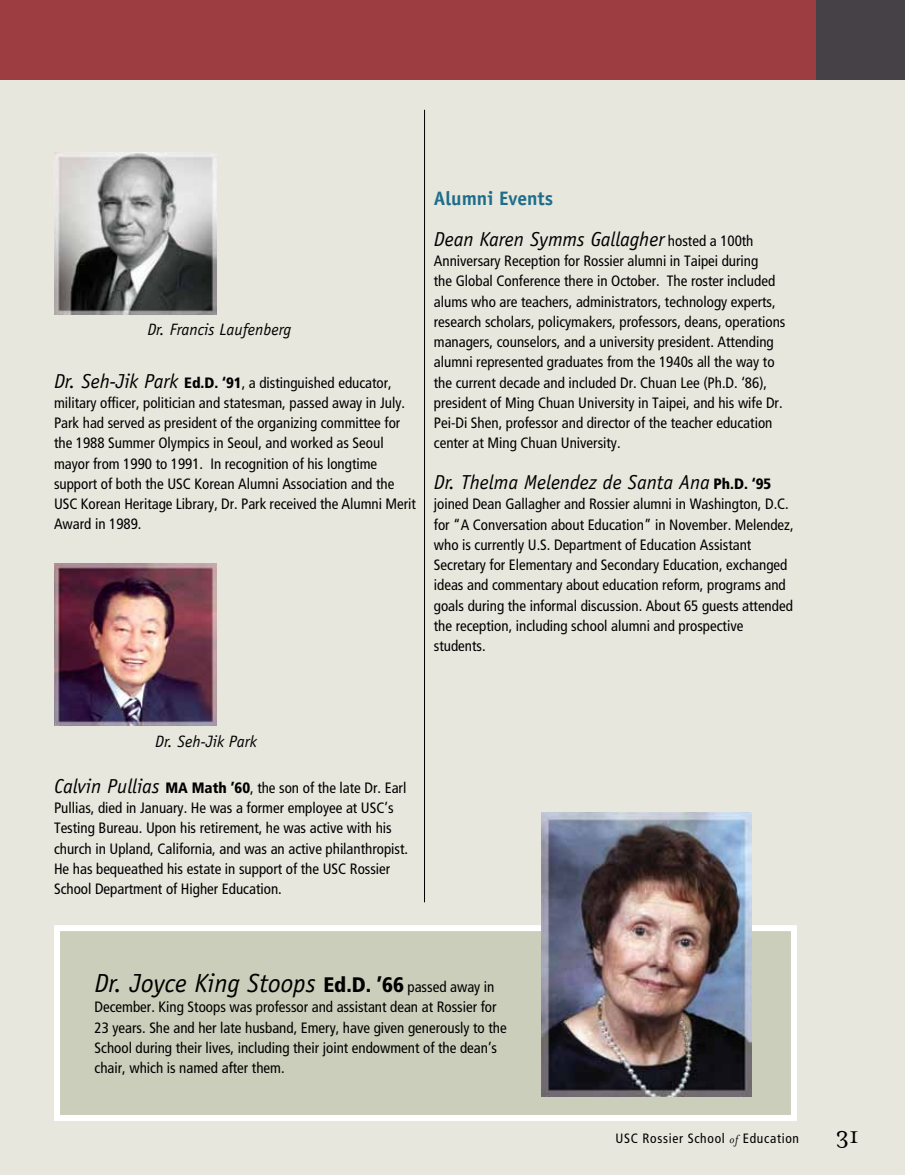
<style>
.page{position:relative;width:905px;height:1175px;background:#fff}
.page>*{position:absolute;margin:0;border:0;box-sizing:border-box;transform-origin:0 0}
.t1{font:27px "Mrs Eaves Roman";color:#000}
.t2{font:italic 26.25px "Officina Sans";color:#000}
.t3{font:italic 20.25px "Officina Sans";color:#000}
.t4{font:700 19.5px "Officina Sans";color:#1e6e8a}
.t5{font:italic 16.5px "Officina Sans";color:#000}
.t6{font:condensed 15px/20.2px "Frutiger";color:#000}
.t7{font:condensed 13.5px "Frutiger";letter-spacing:.05em;color:#000}
.s1{font-family:"Officina Sans";font-style:italic;font-stretch:normal;font-size:20.25px}
.s2{font-weight:900}
.s3{font-family:"Frutiger";font-style:normal;font-stretch:condensed;font-size:15px}
.s4{font-family:"Frutiger";font-weight:900;font-style:normal;font-stretch:condensed;font-size:15px}
.s5{font-family:"Frutiger";font-weight:900;font-style:normal;font-stretch:condensed;font-size:21px}
.s6{font-family:"Mrs Eaves";font-style:italic;font-stretch:normal}
</style>
<div class="page">
<div style="left:0;top:0;width:904px;height:1174px;background:#e7e7dd"></div>
<div style="left:0;top:0;width:816px;height:80px;background:#9e3d41"></div>
<div style="left:816px;top:0;width:88px;height:80px;background:#454147"></div>
<hr style="left:424px;top:110px;width:1px;height:792px;background:#000">
<img style="left:54px;top:564px;width:162px;height:162px">
<img style="left:54px;top:152px;width:162px;height:162px">
<div style="left:54px;top:925px;width:742px;height:195px;background:#cbceba;border:6px solid #fff"></div>
<img style="left:541px;top:812px;width:210px;height:284px">
<p class="t5" style="left:147px;top:320px;width:145px">Dr. Francis Laufenberg</p>
<p class="t6" style="left:54px;top:372px;width:363px"><span class="s1">Dr. Seh-Jik Park</span> <span class="s2">Ed.D. ‘91</span>, a distinguished educator, military officer, politician and statesman, passed away in July.<br>Park had served as president of the organizing committee for the 1988 Summer Olympics in Seoul, and worked as Seoul mayor from 1990 to 1991. In recognition of his longtime support of both the USC Korean Alumni Association and the USC Korean Heritage Library, Dr. Park received the Alumni Merit Award in 1989.</p>
<h3 class="t4" style="left:434px;top:187px;width:121px">Alumni Events</h3>
<h3 class="t3" style="left:434px;top:227px;width:321px">Dean Karen Symms Gallagher <span class="s3">hosted a 100th</span></h3>
<p class="t6" style="left:434px;top:251px;width:353px">Anniversary Reception for Rossier alumni in Taipei during<br>the Global Conference there in October. The roster included alums who are teachers, administrators, technology experts, research scholars, policymakers, professors, deans, operations managers, counselors, and a university president. Attending alumni represented graduates from the 1940s all the way to the current decade and included Dr. Chuan Lee (Ph.D. ‘86), president of Ming Chuan University in Taipei, and his wife Dr.<br>Pei-Di Shen, professor and director of the teacher education center at Ming Chuan University.</p>
<h3 class="t3" style="left:434px;top:470px;width:339px">Dr. Thelma Melendez de Santa Ana <span class="s4">Ph.D. ‘95</span></h3>
<p class="t6" style="left:434px;top:494px;width:361px">joined Dean Gallagher and Rossier alumni in Washington, D.C. for “A Conversation about Education” in November. Melendez, who is currently U.S. Department of Education Assistant Secretary for Elementary and Secondary Education, exchanged ideas and commentary about education reform, programs and goals during the informal discussion. About 65 guests attended the reception, including school alumni and prospective students.</p>
<p class="t5" style="left:155px;top:731px;width:103px">Dr. Seh-Jik Park</p>
<p class="t6" style="left:54px;top:777px;width:355px"><span class="s1">Calvin Pullias</span> <span class="s2">MA Math ’60</span>, the son of the late Dr. Earl Pullias, died in January. He was a former employee at USC’s Testing Bureau. Upon his retirement, he was active with his church in Upland, California, and was an active philanthropist.<br>He has bequeathed his estate in support of the USC Rossier School Department of Higher Education.</p>
<h2 class="t2" style="left:94px;top:968px;width:401px">Dr. Joyce King Stoops <span class="s5">Ed.D. ’66</span> <span class="s3">passed away in</span></h2>
<p class="t6" style="left:95px;top:997px;width:413px">December. King Stoops was professor and assistant dean at Rossier for 23 years. She and her late husband, Emery, have given generously to the School during their lives, including their joint endowment of the dean’s chair, which is named after them.</p>
<p class="t7" style="left:615px;top:1129px;width:185px">USC Rossier School <span class="s6">of</span> Education</p>
<h1 class="t1" style="left:835px;top:1119px;width:25px">31</h1>
</div>
